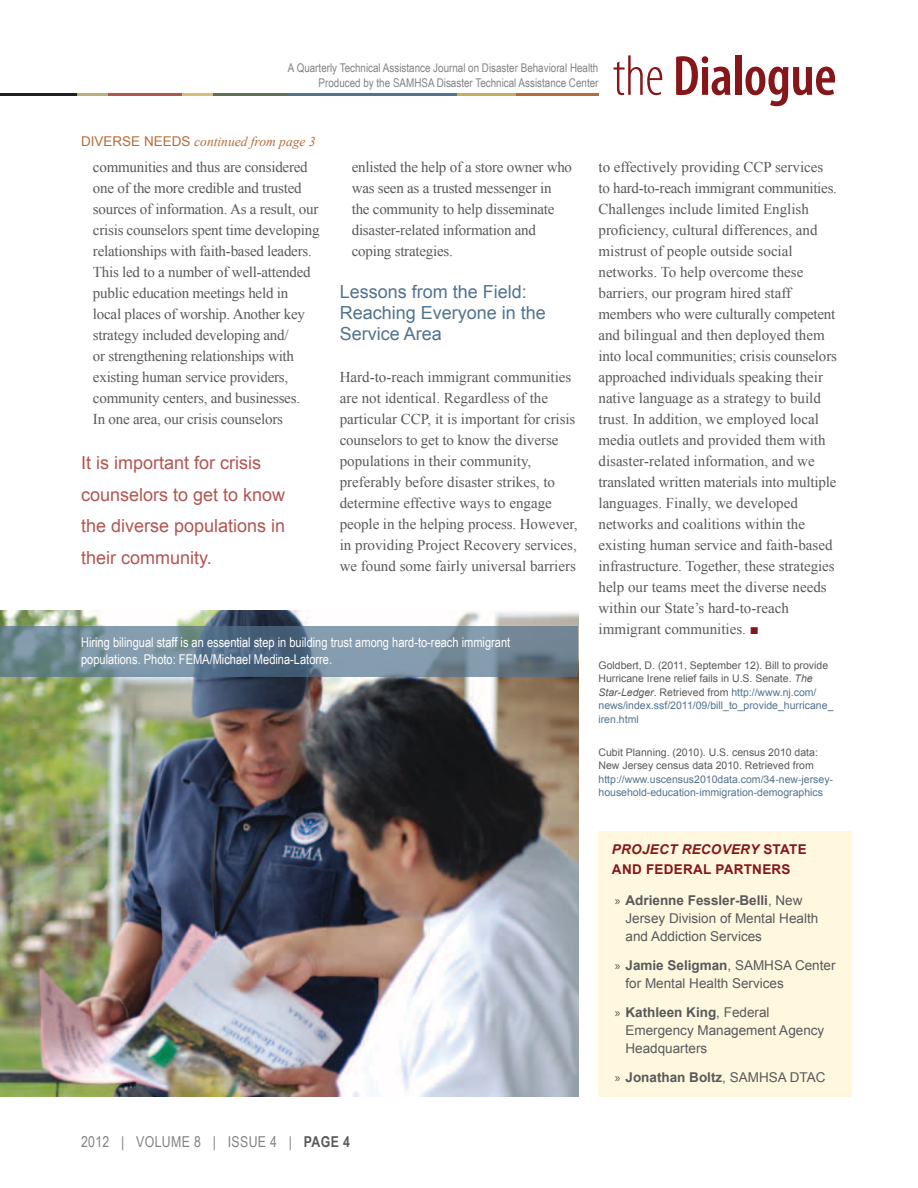
<style>
.page{position:relative;width:918px;height:1188px;background:#fff}
.page>*{position:absolute;margin:0;border:0;box-sizing:border-box;transform-origin:0 0}
.t1{font:600 condensed 57px "Myriad Pro";letter-spacing:-.01em;color:#851619}
.body_after_h1{font:18px/31.5px "Arial";color:#b15652}
.Heading_2{font:18px/21px "Arial";color:#52738e}
.body_after_h1-2{font:15px/21px "Times New Roman";color:#58595b}
.bullet_with_lead_in{font:15px/21px "Times New Roman";letter-spacing:-.015em;color:#58595b}
.t2{font:15px "Arial Narrow";letter-spacing:.025em;color:#808285}
.sidebar_bullet{font:13.5px/18px "Arial";color:#58595b}
.Photo_Caption{font:13.5px/16.2px "Arial Narrow";color:#fff}
.Sidebar_Body_Copy{font:700 13.5px/19.5px "Arial";letter-spacing:.02em;color:#851619}
.t3{font:italic 13.5px "Times New Roman";color:#b66d3b}
.sidebar_bullet-2{font:700 13.5px "Arial";color:#58595b}
.t4{font:12px/14.2px "Arial Narrow";color:#808285;text-align:right}
.Sidebar_Body_Copy-2{font:10.5px/13.5px "Arial";color:#58595b}
.Sidebar_Body_Copy-3{font:10.5px/13.5px "Arial";color:#52738e}
.s1{font-weight:300}
.s2{font-family:"Arial";font-style:normal}
.s3{color:#851619}
.s4{font-style:italic}
.s5{color:#52738e}
.s6{color:#58595b}
.s7{font-weight:700;color:#58595b}
.s8{font-family:"Myriad Pro"}
.s9{font-weight:700}
.s10{font-family:"Myriad Pro";font-weight:400}
.s11{font-weight:400}
</style>
<div class="page">
<div style="left:598px;top:832px;width:254px;height:265px;background:#fff7de"></div>
<hr style="left:515px;top:93px;width:83px;height:3px;background:#b66d3b">
<hr style="left:287px;top:93px;width:172px;height:3px;background:#52738e">
<hr style="left:457px;top:93px;width:59px;height:3px;background:#c6ac5d">
<hr style="left:212px;top:93px;width:75px;height:3px;background:#626f57">
<hr style="left:107px;top:93px;width:75px;height:3px;background:#b15652">
<hr style="left:182px;top:93px;width:30px;height:3px;background:#d7be7b">
<hr style="left:0;top:93px;width:77px;height:3px;background:#231f20">
<hr style="left:77px;top:93px;width:31px;height:3px;background:#bdaf79">
<img style="left:0;top:610px;width:578px;height:487px">
<svg style="left:0;top:627px;width:578px;height:50px"></svg>
<p class="t4" style="left:288px;top:61px;width:312px">A Quarterly Technical Assistance Journal on Disaster Behavioral Health<br>Produced by the SAMHSA Disaster Technical Assistance Center</p>
<p class="t1" style="left:613px;top:45px;width:225px"><span class="s1">the</span> Dialogue</p>
<p class="t3" style="left:81px;top:132px;width:236px"><span class="s2">DIVERSE NEEDS</span> continued from page 3</p>
<p class="bullet_with_lead_in" style="left:93px;top:156px;width:228px">communities and thus are considered one of the more credible and trusted sources of information. As a result, our crisis counselors spent time developing relationships with faith-based leaders.<br>This led to a number of well-attended public education meetings held in local places of worship. Another key strategy included developing and/<br>or strengthening relationships with existing human service providers, community centers, and businesses.<br>In one area, our crisis counselors</p>
<p class="bullet_with_lead_in" style="left:352px;top:156px;width:222px">enlisted the help of a store owner who was seen as a trusted messenger in the community to help disseminate disaster-related information and coping strategies.</p>
<p class="body_after_h1-2" style="left:598px;top:156px;width:240px">to effectively providing CCP services to hard-to-reach immigrant communities.<br>Challenges include limited English proficiency, cultural differences, and mistrust of people outside social networks. To help overcome these barriers, our program hired staff members who were culturally competent and bilingual and then deployed them into local communities; crisis counselors approached individuals speaking their native language as a strategy to build trust. In addition, we employed local media outlets and provided them with disaster-related information, and we translated written materials into multiple languages. Finally, we developed networks and coalitions within the existing human service and faith-based infrastructure. Together, these strategies help our teams meet the diverse needs within our State’s hard-to-reach immigrant communities. <span class="s3">■</span></p>
<p class="Sidebar_Body_Copy-2" style="left:598px;top:658px;width:237px">Goldbert, D. (2011, September 12). Bill to provide Hurricane Irene relief fails in U.S. Senate. <span class="s4">The Star-Ledger</span>. Retrieved from <span class="s5">http://www.nj.com/ news/index.ssf/2011/09/bill_to_provide_hurricane_ iren.html</span></p>
<p class="Sidebar_Body_Copy-3" style="left:598px;top:745px;width:236px"><span class="s6">Cubit Planning. (2010). U.S. census 2010 data:<br>New Jersey census data 2010. Retrieved from </span>http://www.uscensus2010data.com/34-new-jersey&shy;household-education-immigration-demographics</p>
<h2 class="Heading_2" style="left:340px;top:282px;width:208px">Lessons from the Field:<br>Reaching Everyone in the<br>Service Area</h2>
<p class="body_after_h1-2" style="left:340px;top:366px;width:239px">Hard-to-reach immigrant communities are not identical. Regardless of the particular CCP, it is important for crisis counselors to get to know the diverse populations in their community, preferably before disaster strikes, to determine effective ways to engage people in the helping process. However, in providing Project Recovery services, we found some fairly universal barriers</p>
<p class="body_after_h1" style="left:81px;top:447px;width:206px">It is important for crisis counselors to get to know the diverse populations in their community.</p>
<p class="Photo_Caption" style="left:81px;top:634px;width:431px">Hiring bilingual staff is an essential step in building trust among hard-to-reach immigrant populations. Photo: FEMA/Michael Medina-Latorre.</p>
<p class="t2" style="left:81px;top:1131px;width:270px">2012 | VOLUME 8 | ISSUE 4 | <span class="s7">PAGE 4</span></p>
<p class="Sidebar_Body_Copy" style="left:612px;top:840px;width:196px"><span class="s4">PROJECT RECOVERY</span> STATE<br>AND FEDERAL PARTNERS</p>
<p class="sidebar_bullet" style="left:626px;top:892px;width:194px;text-indent:-11px"><span class="s8">»</span> <span class="s9">Adrienne Fessler-Belli</span>, New<br>Jersey Division of Mental Health and Addiction Services</p>
<p class="sidebar_bullet" style="left:626px;top:957px;width:212px;text-indent:-11px"><span class="s8">»</span> <span class="s9">Jamie Seligman</span>, SAMHSA Center for Mental Health Services</p>
<p class="sidebar_bullet" style="left:626px;top:1003px;width:200px;text-indent:-11px"><span class="s8">»</span> <span class="s9">Kathleen King</span>, Federal<br>Emergency Management Agency<br>Headquarters</p>
<p class="sidebar_bullet-2" style="left:615px;top:1068px;width:212px"><span class="s10">»</span> Jonathan Boltz<span class="s11">, SAMHSA DTAC</span></p>
</div>
